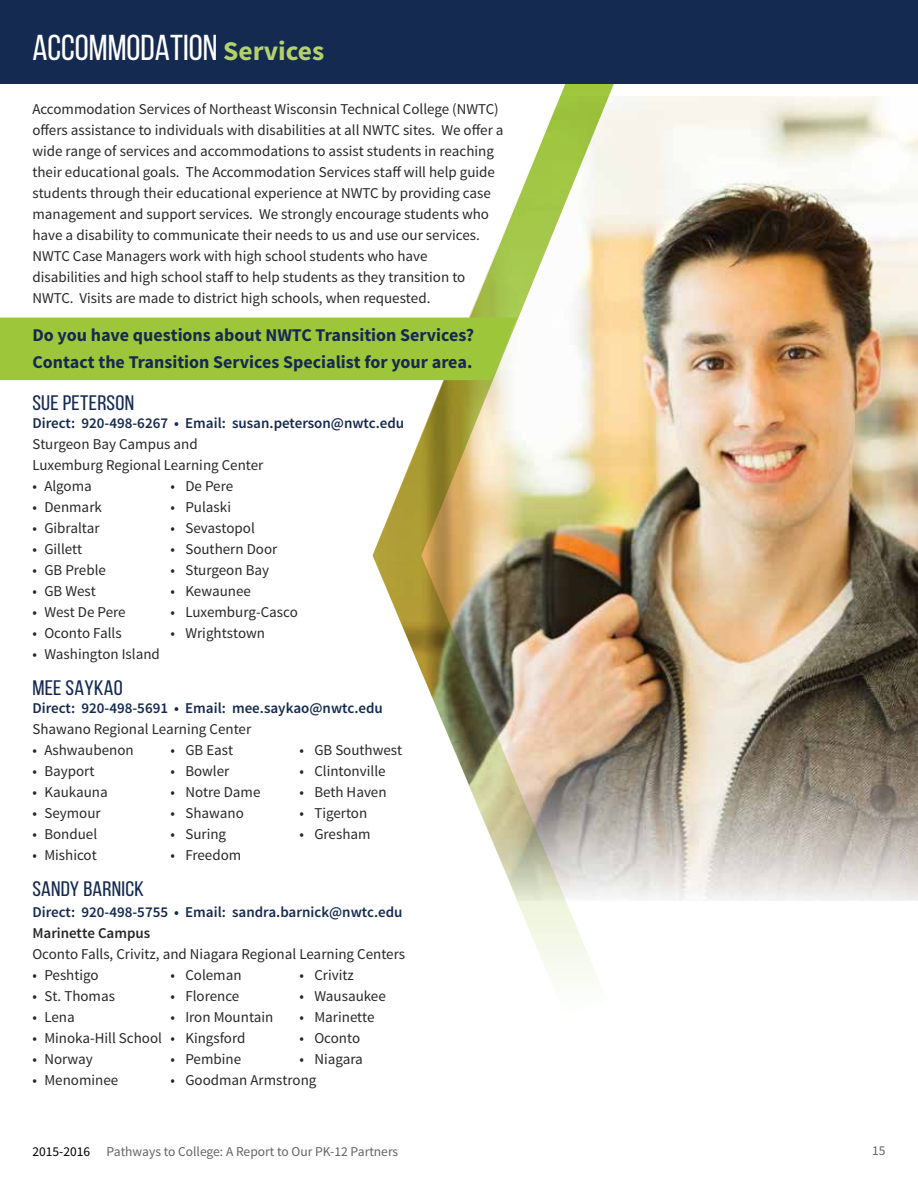
<style>
.page{position:relative;width:918px;height:1188px;background:#fff}
.page>*{position:absolute;margin:0;border:0;box-sizing:border-box;transform-origin:0 0}
.t1{font:36px "Bebas Neue";color:#fff}
.t2{font:21px "Bebas Neue";letter-spacing:.01em;color:#152a51;scale:1.1 1}
.t3{font:700 18px/27px "Source Sans Pro";color:#152a51}
.t4{font:15px/21px "Source Sans Pro";color:#292829}
.t5{font:600 15px "Source Sans Pro";color:#152a51}
.t6{font:600 15px "Source Sans Pro";color:#292829}
.t7{font:13.5px "Source Sans Pro";color:#636466}
.s1{font-family:"Source Sans Pro";font-weight:700;font-size:27px;color:#b4d26b}
.s2{color:#000}
</style>
<div class="page">
<img style="left:641px;top:96px;width:277px;height:805px">
<img style="left:371px;top:83px;width:270px;height:903px">
<div style="left:0;top:0;width:918px;height:83px;background:#152a51"></div>
<div style="left:0;top:318px;width:517px;height:62px;background:#9ec63a"></div>
<h1 class="t1" style="left:32px;top:29px;width:294px">ACCOMMODATION <span class="s1">Services</span></h1>
<p class="t4" style="left:32px;top:98px;width:473px">Accommodation Services of Northeast Wisconsin Technical College (NWTC) offers assistance to individuals with disabilities at all NWTC sites. We offer a wide range of services and accommodations to assist students in reaching their educational goals. The Accommodation Services staff will help guide students through their educational experience at NWTC by providing case management and support services. We strongly encourage students who have a disability to communicate their needs to us and use our services.<br>NWTC Case Managers work with high school students who have<br>disabilities and high school staff to help students as they transition to NWTC. Visits are made to district high schools, when requested.</p>
<p class="t3" style="left:32px;top:322px;width:443px">Do you have questions about NWTC Transition Services?<br>Contact the Transition Services Specialist for your area.</p>
<h2 class="t2" style="left:32px;top:391px;width:94px">SUE PETERSON</h2>
<p class="t5" style="left:32px;top:413px;width:373px">Direct: 920-498-6267 • Email: susan.peterson@nwtc.edu</p>
<p class="t4" style="left:32px;top:434px;width:233px">Sturgeon Bay Campus and<br>Luxemburg Regional Learning Center</p>
<p class="t4" style="left:32px;top:476px;width:61px">• Algoma</p>
<p class="t4" style="left:170px;top:476px;width:64px">• De Pere</p>
<p class="t4" style="left:32px;top:497px;width:71px">• Denmark</p>
<p class="t4" style="left:170px;top:497px;width:62px">• Pulaski</p>
<p class="t4" style="left:32px;top:518px;width:69px">• Gibraltar</p>
<p class="t4" style="left:170px;top:518px;width:86px">• Sevastopol</p>
<p class="t4" style="left:32px;top:539px;width:51px">• Gillett</p>
<p class="t4" style="left:170px;top:539px;width:108px">• Southern Door</p>
<p class="t4" style="left:32px;top:560px;width:75px">• GB Preble</p>
<p class="t4" style="left:170px;top:560px;width:100px">• Sturgeon Bay</p>
<p class="t4" style="left:32px;top:581px;width:65px">• GB West</p>
<p class="t4" style="left:170px;top:581px;width:82px">• Kewaunee</p>
<p class="t4" style="left:32px;top:602px;width:95px">• West De Pere</p>
<p class="t4" style="left:170px;top:602px;width:129px">• Luxemburg-Casco</p>
<p class="t4" style="left:32px;top:623px;width:91px">• Oconto Falls</p>
<p class="t4" style="left:170px;top:623px;width:96px">• Wrightstown</p>
<p class="t4" style="left:32px;top:644px;width:129px">• Washington Island</p>
<h2 class="t2" style="left:32px;top:676px;width:84px">MEE SAYKAO</h2>
<p class="t5" style="left:32px;top:698px;width:352px">Direct: 920-498-5691 • Email: mee.saykao@nwtc.edu</p>
<p class="t4" style="left:32px;top:719px;width:220px">Shawano Regional Learning Center</p>
<p class="t4" style="left:32px;top:740px;width:103px">• Ashwaubenon</p>
<p class="t4" style="left:170px;top:740px;width:64px">• GB East</p>
<p class="t4" style="left:299px;top:740px;width:104px">• GB Southwest</p>
<p class="t4" style="left:32px;top:761px;width:64px">• Bayport</p>
<p class="t4" style="left:170px;top:761px;width:61px">• Bowler</p>
<p class="t4" style="left:299px;top:761px;width:88px">• Clintonville</p>
<p class="t4" style="left:32px;top:782px;width:77px">• Kaukauna</p>
<p class="t4" style="left:170px;top:782px;width:92px">• Notre Dame</p>
<p class="t4" style="left:299px;top:782px;width:89px">• Beth Haven</p>
<p class="t4" style="left:32px;top:803px;width:70px">• Seymour</p>
<p class="t4" style="left:170px;top:803px;width:75px">• Shawano</p>
<p class="t4" style="left:299px;top:803px;width:69px">• Tigerton</p>
<p class="t4" style="left:32px;top:824px;width:66px">• Bonduel</p>
<p class="t4" style="left:170px;top:824px;width:57px">• Suring</p>
<p class="t4" style="left:299px;top:824px;width:73px">• Gresham</p>
<p class="t4" style="left:32px;top:845px;width:66px">• Mishicot</p>
<p class="t4" style="left:170px;top:845px;width:72px">• Freedom</p>
<h2 class="t2" style="left:32px;top:877px;width:103px">SANDY BARNICK</h2>
<p class="t5" style="left:32px;top:902px;width:372px">Direct: 920-498-5755 • Email: sandra.barnick@nwtc.edu</p>
<p class="t6" style="left:32px;top:923px;width:119px">Marinette Campus</p>
<p class="t4" style="left:32px;top:944px;width:374px">Oconto Falls, Crivitz, and Niagara Regional Learning Centers</p>
<p class="t4" style="left:32px;top:965px;width:68px">• Peshtigo</p>
<p class="t4" style="left:170px;top:965px;width:73px">• Coleman</p>
<p class="t4" style="left:299px;top:965px;width:56px">• Crivitz</p>
<p class="t4" style="left:32px;top:986px;width:84px">• St. Thomas</p>
<p class="t4" style="left:170px;top:986px;width:70px">• Florence</p>
<p class="t4" style="left:299px;top:986px;width:88px">• Wausaukee</p>
<p class="t4" style="left:32px;top:1007px;width:44px">• Lena</p>
<p class="t4" style="left:170px;top:1007px;width:104px">• Iron Mountain</p>
<p class="t4" style="left:299px;top:1007px;width:77px">• Marinette</p>
<p class="t4" style="left:32px;top:1028px;width:215px">• Minoka-Hill School • Kingsford</p>
<p class="t4" style="left:299px;top:1028px;width:62px">• Oconto</p>
<p class="t4" style="left:32px;top:1049px;width:62px">• Norway</p>
<p class="t4" style="left:170px;top:1049px;width:72px">• Pembine</p>
<p class="t4" style="left:299px;top:1049px;width:65px">• Niagara</p>
<p class="t4" style="left:32px;top:1070px;width:87px">• Menominee</p>
<p class="t4" style="left:170px;top:1070px;width:148px">• Goodman Armstrong</p>
<p class="t7" style="left:32px;top:1143px;width:367px"><span class="s2">2015-2016</span> Pathways to College: A Report to Our PK-12 Partners</p>
<p class="t7" style="left:872px;top:1142px;width:15px">15</p>
</div>
